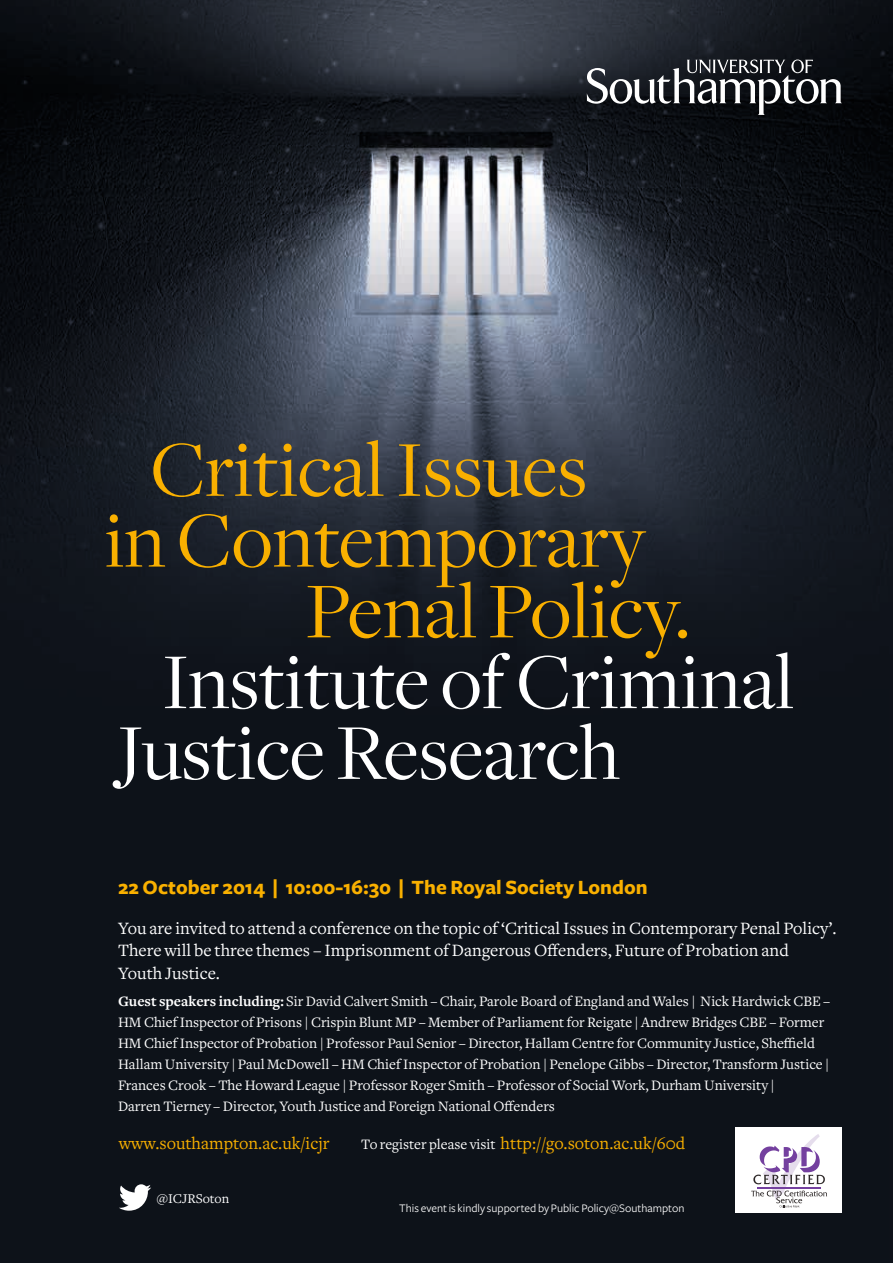
<style>
.page{position:relative;width:893px;height:1263px;background:#fff}
.page>*{position:absolute;margin:0;border:0;box-sizing:border-box;transform-origin:0 0}
.t1{font:82.2px "Freight Disp";color:#f9b000}
.t2{font:82.2px/70.8px "Freight Disp";color:#fff}
.t3{font:700 21px "Freight Sans";color:#f9b000}
.t4{font:18px/22.5px "Freight Text";color:#fff}
.t5{font:18px "Freight Text";color:#f9b000}
.t6{font:15px/21px "Freight Text";color:#fff}
.t7{font:13.8px "Freight Text";color:#fff}
.t8{font:12px "Freight Sans";color:#fff}
.s1{font-weight:700}
.s2{font-size:15px;color:#fff}
</style>
<div class="page">
<img style="left:0;top:0;width:893px;height:1263px">
<svg style="left:119px;top:1184px;width:32px;height:27px"></svg>
<svg style="left:587px;top:60px;width:255px;height:55px"></svg>
<div style="left:735px;top:1127px;width:107px;height:86px;background:#fff"></div>
<svg style="left:751px;top:1134px;width:76px;height:73px"></svg>
<h1 class="t1" style="left:151px;top:425px;width:438px">Critical Issues</h1>
<h1 class="t1" style="left:105px;top:496px;width:542px">in Contemporary</h1>
<h1 class="t1" style="left:306px;top:566px;width:386px">Penal Policy.</h1>
<h1 class="t2" style="left:116px;top:648px;width:679px;text-indent:46px">Institute of Criminal<br>Justice Research</h1>
<h2 class="t3" style="left:118px;top:876px;width:531px">22 October 2014 | 10:00-16:30 | The Royal Society London</h2>
<p class="t4" style="left:118px;top:917px;width:720px">You are invited to attend a conference on the topic of ‘Critical Issues in Contemporary Penal Policy’.<br>There will be three themes – Imprisonment of Dangerous Offenders, Future of Probation and<br>Youth Justice.</p>
<p class="t6" style="left:118px;top:991px;width:714px"><span class="s1">Guest speakers including:</span> Sir David Calvert Smith – Chair, Parole Board of England and Wales | Nick Hardwick CBE – HM Chief Inspector of Prisons | Crispin Blunt MP – Member of Parliament for Reigate | Andrew Bridges CBE – Former HM Chief Inspector of Probation | Professor Paul Senior – Director, Hallam Centre for Community Justice, Sheffield Hallam University | Paul McDowell – HM Chief Inspector of Probation | Penelope Gibbs – Director, Transform Justice | Frances Crook – The Howard League | Professor Roger Smith – Professor of Social Work, Durham University |<br>Darren Tierney – Director, Youth Justice and Foreign National Offenders</p>
<p class="t5" style="left:119px;top:1133px;width:212px">www.southampton.ac.uk/icjr</p>
<p class="t5" style="left:361px;top:1133px;width:326px"><span class="s2">To register please visit</span> http://go.soton.ac.uk/60d</p>
<p class="t7" style="left:157px;top:1191px;width:74px">@ICJRSoton</p>
<p class="t8" style="left:399px;top:1201px;width:287px">This event is kindly supported by Public Policy@Southampton</p>
</div>
